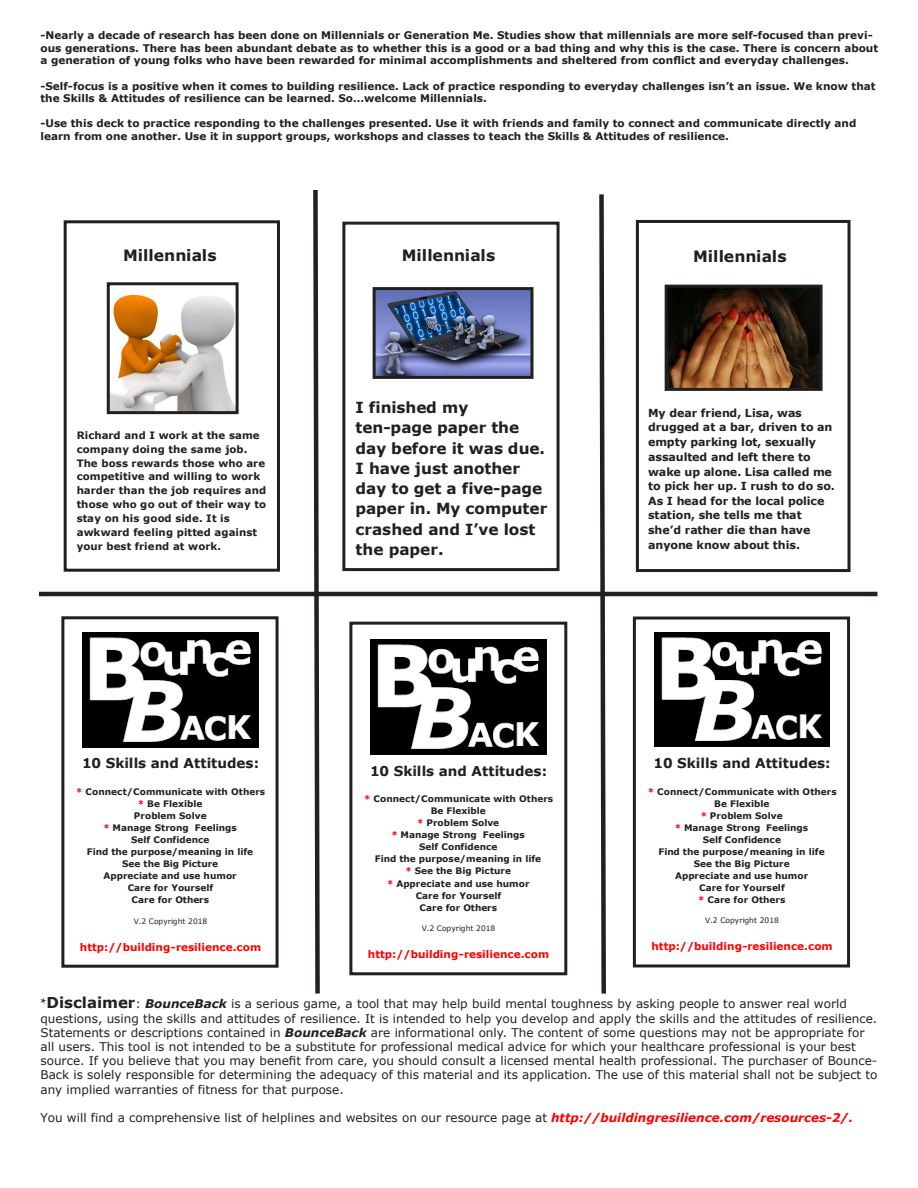
<style>
.page{position:relative;width:918px;height:1188px;background:#fff}
.page>*{position:absolute;margin:0;border:0;box-sizing:border-box;transform-origin:0 0}
.t1{font:700 15.6px "Verdana";letter-spacing:.005em;color:#231f20}
.t2{font:700 15.3px/20.2px "Verdana";color:#231f20}
.t3{font:700 13.5px "Verdana";color:#231f20}
.t4{font:12px/14.1px "Verdana";color:#231f20}
.t5{font:700 11.1px/14.7px "Verdana";letter-spacing:-.005em;color:#231f20}
.t6{font:700 10.5px/12.6px "Verdana";color:#231f20}
.t7{font:700 10.5px "Verdana";color:#f00}
.t8{font:700 10.2px/13.8px "Verdana";letter-spacing:.005em;color:#231f20}
.t9{font:700 9px/12px "Verdana";color:#231f20;text-align:center}
.t10{font:7.5px "Verdana";color:#231f20}
.s1{color:#f00}
.s2{font-family:"Minion Pro";font-weight:700;font-size:15px}
.s3{font-weight:700;font-size:15px}
.s4{font-weight:700;font-style:italic}
.s5{font-weight:700;font-style:italic;color:#f00}
</style>
<div class="page">
<div style="left:64px;top:220px;width:216px;height:352px;border:3px solid #231f20"></div>
<img style="left:111px;top:294px;width:124px;height:116px">
<div style="left:107px;top:282px;width:132px;height:132px;border:3px solid #231f20"></div>
<div style="left:342px;top:222px;width:218px;height:349px;border:3px solid #231f20"></div>
<img style="left:377px;top:291px;width:152px;height:84px">
<div style="left:373px;top:287px;width:160px;height:92px;border:3px solid #231f20"></div>
<div style="left:636px;top:220px;width:215px;height:352px;border:3px solid #231f20"></div>
<img style="left:669px;top:289px;width:150px;height:98px">
<div style="left:665px;top:285px;width:158px;height:106px;border:3px solid #231f20"></div>
<div style="left:61px;top:616px;width:218px;height:352px;border:3px solid #231f20"></div>
<img style="left:83px;top:632px;width:175px;height:115px">
<div style="left:349px;top:622px;width:218px;height:353px;border:3px solid #231f20"></div>
<img style="left:371px;top:640px;width:175px;height:115px">
<div style="left:633px;top:617px;width:217px;height:350px;border:3px solid #231f20"></div>
<img style="left:654px;top:632px;width:176px;height:115px">
<svg style="left:311px;top:190px;width:11px;height:804px"></svg>
<svg style="left:597px;top:194px;width:11px;height:800px"></svg>
<hr style="left:39px;top:592px;width:839px;height:4px;background:#231f20">
<p class="t6" style="left:40px;top:29px;width:839px">-Nearly a decade of research has been done on Millennials or Generation Me. Studies show that millennials are more self-focused than previ&shy;ous generations. There has been abundant debate as to whether this is a good or a bad thing and why this is the case. There is concern about a generation of young folks who have been rewarded for minimal accomplishments and sheltered from conflict and everyday challenges.</p>
<p class="t6" style="left:40px;top:79px;width:837px">-Self-focus is a positive when it comes to building resilience. Lack of practice responding to everyday challenges isn’t an issue. We know that the Skills &amp; Attitudes of resilience can be learned. So…welcome Millennials.</p>
<p class="t6" style="left:40px;top:117px;width:817px">-Use this deck to practice responding to the challenges presented. Use it with friends and family to connect and communicate directly and learn from one another. Use it in support groups, workshops and classes to teach the Skills &amp; Attitudes of resilience.</p>
<p class="t1" style="left:123px;top:244px;width:95px">Millennials</p>
<p class="t8" style="left:77px;top:428px;width:191px">Richard and I work at the same company doing the same job.<br>The boss rewards those who are competitive and willing to work harder than the job requires and those who go out of their way to stay on his good side. It is awkward feeling pitted against your best friend at work.</p>
<p class="t3" style="left:82px;top:754px;width:179px">10 Skills and Attitudes:</p>
<p class="t9" style="left:76px;top:785px;width:190px"><span class="s1">*</span> Connect/Communicate with Others <span class="s1">*</span> Be Flexible<br>Problem Solve<br><span class="s1">*</span> Manage Strong Feelings<br>Self Confidence<br>Find the purpose/meaning in life<br>See the Big Picture<br>Appreciate and use humor<br>Care for Yourself<br>Care for Others</p>
<p class="t10" style="left:134px;top:916px;width:75px">V.2 Copyright 2018</p>
<p class="t7" style="left:80px;top:939px;width:183px">http://building-resilience.com</p>
<p class="t1" style="left:402px;top:245px;width:95px">Millennials</p>
<p class="t2" style="left:356px;top:397px;width:193px">I finished my ten-page paper the day before it was due.<br>I have just another day to get a five-page paper in. My computer crashed and I’ve lost the paper.</p>
<p class="t3" style="left:370px;top:761px;width:179px">10 Skills and Attitudes:</p>
<p class="t9" style="left:364px;top:793px;width:190px"><span class="s1">*</span> Connect/Communicate with Others<br>Be Flexible<br><span class="s1">*</span> Problem Solve<br><span class="s1">*</span> Manage Strong Feelings<br>Self Confidence<br>Find the purpose/meaning in life<br><span class="s1">*</span> See the Big Picture<br><span class="s1">*</span> Appreciate and use humor<br>Care for Yourself<br>Care for Others</p>
<p class="t10" style="left:422px;top:923px;width:75px">V.2 Copyright 2018</p>
<p class="t7" style="left:368px;top:947px;width:183px">http://building-resilience.com</p>
<p class="t1" style="left:693px;top:245px;width:95px">Millennials</p>
<p class="t5" style="left:648px;top:405px;width:188px">My dear friend, Lisa, was drugged at a bar, driven to an empty parking lot, sexually assaulted and left there to wake up alone. Lisa called me to pick her up. I rush to do so.<br>As I head for the local police station, she tells me that she’d rather die than have anyone know about this.</p>
<p class="t3" style="left:654px;top:753px;width:179px">10 Skills and Attitudes:</p>
<p class="t9" style="left:648px;top:785px;width:190px"><span class="s1">*</span> Connect/Communicate with Others<br>Be Flexible<br><span class="s1">*</span> Problem Solve<br><span class="s1">*</span> Manage Strong Feelings<br>Self Confidence<br>Find the purpose/meaning in life<br>See the Big Picture<br>Appreciate and use humor<br>Care for Yourself<br><span class="s1">*</span> Care for Others</p>
<p class="t10" style="left:705px;top:916px;width:75px">V.2 Copyright 2018</p>
<p class="t7" style="left:651px;top:939px;width:183px">http://building-resilience.com</p>
<p class="t4" style="left:40px;top:996px;width:838px;line-height:15.1px"><span class="s2">*</span><span class="s3">Disclaimer</span>: <span class="s4">BounceBack</span> is a serious game, a tool that may help build mental toughness by asking people to answer real world questions, using the skills and attitudes of resilience. It is intended to help you develop and apply the skills and the attitudes of resilience.</p>
<p class="t4" style="left:40px;top:1026px;width:839px">Statements or descriptions contained in <span class="s4">BounceBack</span> are informational only. The content of some questions may not be appropriate for all users. This tool is not intended to be a substitute for professional medical advice for which your healthcare professional is your best source. If you believe that you may benefit from care, you should consult a licensed mental health professional. The purchaser of Bounce-Back is solely responsible for determining the adequacy of this material and its application. The use of this material shall not be subject to any implied warranties of fitness for that purpose.</p>
<p class="t4" style="left:41px;top:1111px;width:814px">You will find a comprehensive list of helplines and websites on our resource page at <span class="s5">http://buildingresilience.com/resources-2/.</span></p>
</div>
